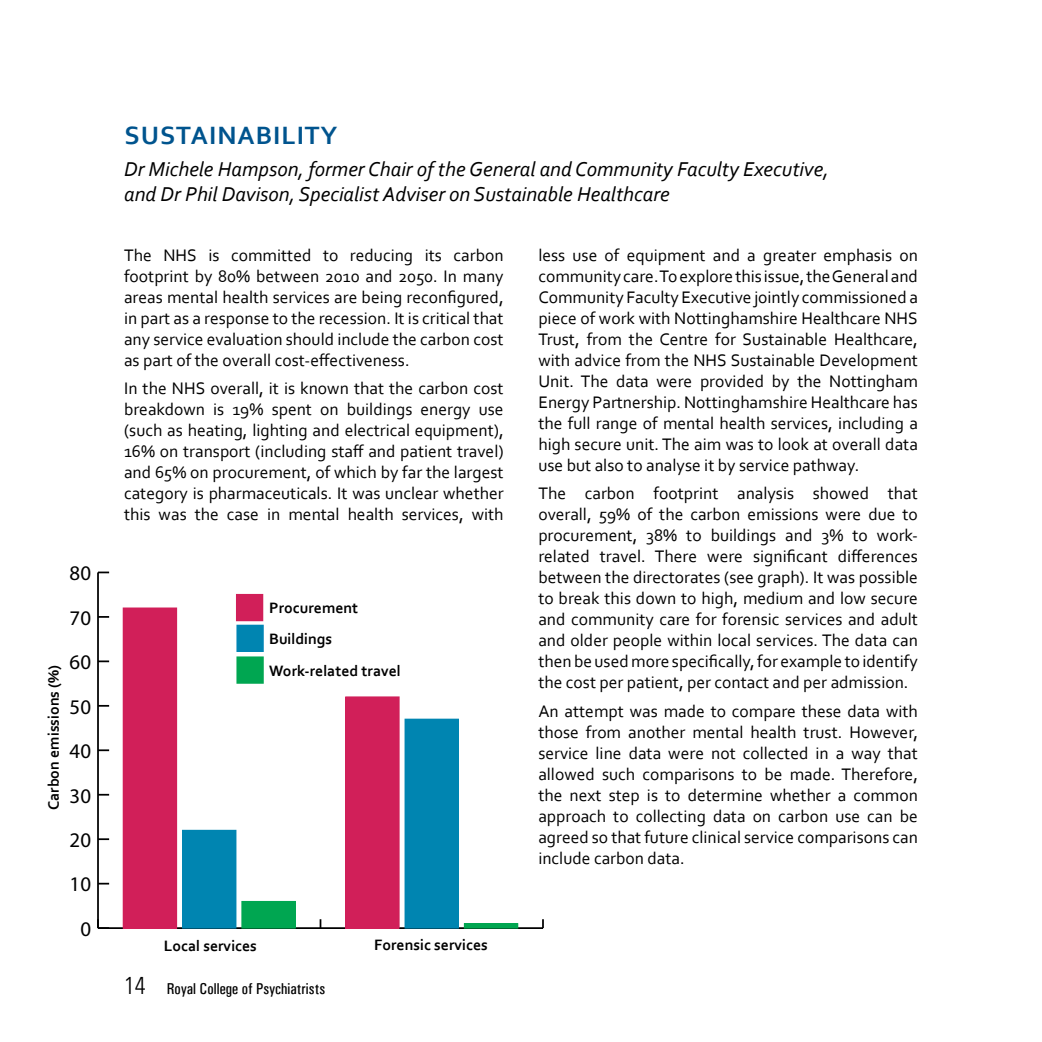
<style>
.page{position:relative;width:1042px;height:1042px;background:#fff}
.page>*{position:absolute;margin:0;border:0;box-sizing:border-box;transform-origin:0 0}
.t1{font:700 26.25px "Corbel";letter-spacing:.04em;color:#00548e}
.t2{font:italic 21px/25.2px "Corbel";color:#000}
.t3{font:20.82px "Myriad Pro";color:#000}
.t4{font:17.5px/21px "Corbel";color:#000;text-align:justify}
.t5{font:700 15.75px/30.3px "Corbel";color:#000}
.t6{font:15.75px "Univers Condensed";color:#000}
.s1{font-family:"Univers LT Std";font-weight:300;font-stretch:condensed;font-size:24.5px}
</style>
<div class="page">
<hr style="left:98px;top:927px;width:445px;height:2px;background:#000">
<svg style="left:542px;top:919px;width:2px;height:9px"></svg>
<hr style="left:97px;top:572px;width:2px;height:356px;background:#000">
<svg style="left:97px;top:919px;width:12px;height:10px"></svg>
<svg style="left:99px;top:838px;width:10px;height:2px"></svg>
<svg style="left:98px;top:749px;width:11px;height:2px"></svg>
<svg style="left:99px;top:705px;width:10px;height:2px"></svg>
<svg style="left:98px;top:660px;width:11px;height:2px"></svg>
<svg style="left:99px;top:616px;width:10px;height:2px"></svg>
<svg style="left:98px;top:571px;width:11px;height:2px"></svg>
<div style="left:242px;top:901px;width:53px;height:27px;background:#00a651"></div>
<div style="left:241px;top:901px;width:55px;height:27px;border:1px solid #00a651"></div>
<div style="left:464px;top:923px;width:54px;height:5px;background:#00a651"></div>
<div style="left:183px;top:830px;width:53px;height:98px;background:#0085b1"></div>
<div style="left:182px;top:830px;width:54px;height:98px;border:1px solid #0085b1"></div>
<div style="left:405px;top:719px;width:53px;height:209px;background:#0085b1"></div>
<div style="left:405px;top:719px;width:54px;height:209px;border:1px solid #0085b1"></div>
<div style="left:123px;top:608px;width:54px;height:320px;background:#d11f59"></div>
<div style="left:346px;top:697px;width:53px;height:231px;background:#d11f59"></div>
<div style="left:345px;top:696px;width:54px;height:232px;border:1px solid #d11f59"></div>
<div style="left:236px;top:594px;width:27px;height:27px;background:#d11f59"></div>
<div style="left:236px;top:625px;width:28px;height:27px;background:#0085b1;border:2px solid #0085b5"></div>
<div style="left:236px;top:656px;width:28px;height:28px;background:#00a651;border:2px solid #00a651"></div>
<p class="t3" style="left:70px;top:560px;width:23px">80</p>
<p class="t3" style="left:70px;top:605px;width:23px">70</p>
<p class="t5" style="left:38px;top:810px;width:147px;rotate:-90deg">Carbon emissions (%)</p>
<p class="t3" style="left:70px;top:649px;width:23px">60</p>
<p class="t3" style="left:70px;top:694px;width:23px">50</p>
<p class="t3" style="left:70px;top:738px;width:23px">40</p>
<p class="t3" style="left:70px;top:783px;width:23px">30</p>
<p class="t3" style="left:70px;top:827px;width:23px">20</p>
<p class="t3" style="left:70px;top:871px;width:23px">10</p>
<p class="t3" style="left:80px;top:916px;width:12px">0</p>
<h1 class="t1" style="left:125px;top:119px;width:214px">sustainability</h1>
<p class="t2" style="left:124px;top:156px;width:706px">Dr Michele Hampson, former Chair of the General and Community Faculty Executive, and Dr Phil Davison, Specialist Adviser on Sustainable Healthcare</p>
<p class="t4" style="left:124px;top:244px;width:381px">The NHS is committed to reducing its carbon footprint by 80% between 2010 and 2050. In many areas mental health services are being reconfigured, in part as a response to the recession. It is critical that any service evaluation should include the carbon cost as part of the overall cost-effectiveness.</p>
<p class="t4" style="left:124px;top:378px;width:381px">In the NHS overall, it is known that the carbon cost breakdown is 19% spent on buildings energy use (such as heating, lighting and electrical equipment), 16% on transport (including staff and patient travel) and 65% on procurement, of which by far the largest category is pharmaceuticals. It was unclear whether this was the case in mental health services, with</p>
<p class="t5" style="left:269px;top:593px;width:91px">Procurement<br>Buildings</p>
<p class="t5" style="left:269px;top:655px;width:133px">Work-related travel</p>
<p class="t5" style="left:164px;top:930px;width:95px">Local services</p>
<p class="t5" style="left:374px;top:929px;width:115px">Forensic services</p>
<p class="t6" style="left:124px;top:980px;width:203px"><span class="s1">14</span> Royal College of Psychiatrists</p>
<p class="t4" style="left:538px;top:244px;width:381px">less use of equipment and a greater emphasis on community care. To explore this issue, the General and Community Faculty Executive jointly commissioned a piece of work with Nottinghamshire Healthcare NHS Trust, from the Centre for Sustainable Healthcare, with advice from the NHS Sustainable Development Unit. The data were provided by the Nottingham Energy Partnership. Nottinghamshire Healthcare has the full range of mental health services, including a high secure unit. The aim was to look at overall data use but also to analyse it by service pathway.</p>
<p class="t4" style="left:538px;top:483px;width:381px">The carbon footprint analysis showed that overall, 59% of the carbon emissions were due to procurement, 38% to buildings and 3% to work&shy;related travel. There were significant differences between the directorates (see graph). It was possible to break this down to high, medium and low secure and community care for forensic services and adult and older people within local services. The data can then be used more specifically, for example to identify the cost per patient, per contact and per admission.</p>
<p class="t4" style="left:538px;top:700px;width:381px">An attempt was made to compare these data with those from another mental health trust. However, service line data were not collected in a way that allowed such comparisons to be made. Therefore, the next step is to determine whether a common approach to collecting data on carbon use can be agreed so that future clinical service comparisons can include carbon data.</p>
</div>
